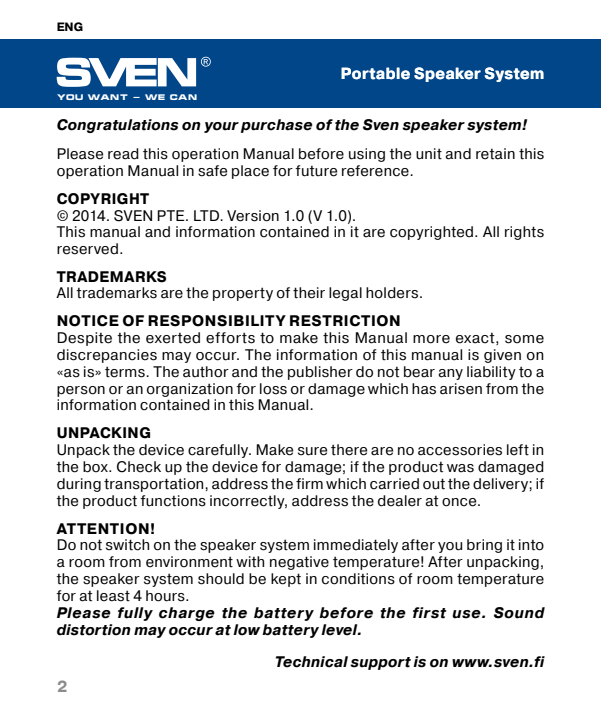
<style>
.page{position:relative;width:601px;height:715px;background:#fff}
.page>*{position:absolute;margin:0;border:0;box-sizing:border-box;transform-origin:0 0}
.t1{font:700 16px "Pragmatica";letter-spacing:.025em;color:#fff}
.t2{font:700 16px "Pragmatica";color:#8a8c8e}
.t3{font:15.2px/16.8px "Pragmatica";letter-spacing:.025em;color:#000;text-align:justify}
.t4{font:italic 700 15.2px/16.8px "Pragmatica";letter-spacing:.05em;color:#000}
.t5{font:italic 700 15.2px "Pragmatica";letter-spacing:.025em;color:#000}
.t6{font:700 15.2px "Pragmatica";letter-spacing:.035em;color:#000}
.t7{font:700 12px "Pragmatica";color:#000}
.t8{font:700 8px "Micra";color:#fff;scale:1.04 1}
</style>
<div class="page">
<div style="left:0;top:40px;width:601px;height:68px;background:#004689"></div>
<svg style="left:57px;top:57px;width:154px;height:30px"></svg>
<p class="t7" style="left:57px;top:19px;width:28px">ENG</p>
<p class="t1" style="left:341px;top:63px;width:205px">Portable Speaker System</p>
<p class="t8" style="left:57px;top:92px;width:137px">YOU WANT - WE CAN</p>
<p class="t5" style="left:57px;top:115px;width:472px">Congratulations on your purchase of the Sven speaker system!</p>
<p class="t3" style="left:57px;top:145px;width:489px">Please read this operation manual before using the unit and retain this operation manual in safe place for future reference.</p>
<p class="t6" style="left:57px;top:188px;width:94px">COPYRIGHT</p>
<p class="t3" style="left:57px;top:207px;width:489px;text-align:left">© 2014. SVEN PTE. LTD. Version 1.0 (V 1.0).<br>This manual and information contained in it are copyrighted. All rights reserved.</p>
<p class="t6" style="left:57px;top:267px;width:112px">TRADEMARKS</p>
<p class="t3" style="left:57px;top:285px;width:368px">All trademarks are the property of their legal holders.</p>
<p class="t6" style="left:57px;top:311px;width:346px">NOTICE OF RESPONSIBILITY RESTRICTION</p>
<p class="t3" style="left:57px;top:329px;width:489px">Despite the exerted efforts to make this manual more exact, some discrepancies may occur. The information of this manual is given on «as is» terms. The author and the publisher do not bear any liability to a person or an organization for loss or damage which has arisen from the information contained in this manual.</p>
<p class="t6" style="left:57px;top:423px;width:96px">UNPACKING</p>
<p class="t3" style="left:57px;top:441px;width:489px">Unpack the device carefully. M ake sure there are no accessories left in the box. Check up the device for damage; if the product was damaged during transportation, address the firm which carried out the delivery; if the product functions incorrectly, address the dealer at once.</p>
<p class="t6" style="left:57px;top:518px;width:101px">ATTENTION!</p>
<p class="t3" style="left:57px;top:537px;width:489px">Do not switch on the speaker system immediately after you bring it into a room from environment with negative temperature! After unpacking, the speaker system should be kept in conditions of room temperature for at least 4 hours.</p>
<p class="t4" style="left:57px;top:604px;width:489px">Please fully charge the battery before the first use. Sound distortion may occur at low battery level.</p>
<p class="t5" style="left:275px;top:652px;width:271px">Technical support is on www.sven.fi</p>
<p class="t2" style="left:57px;top:676px;width:12px">2</p>
</div>
